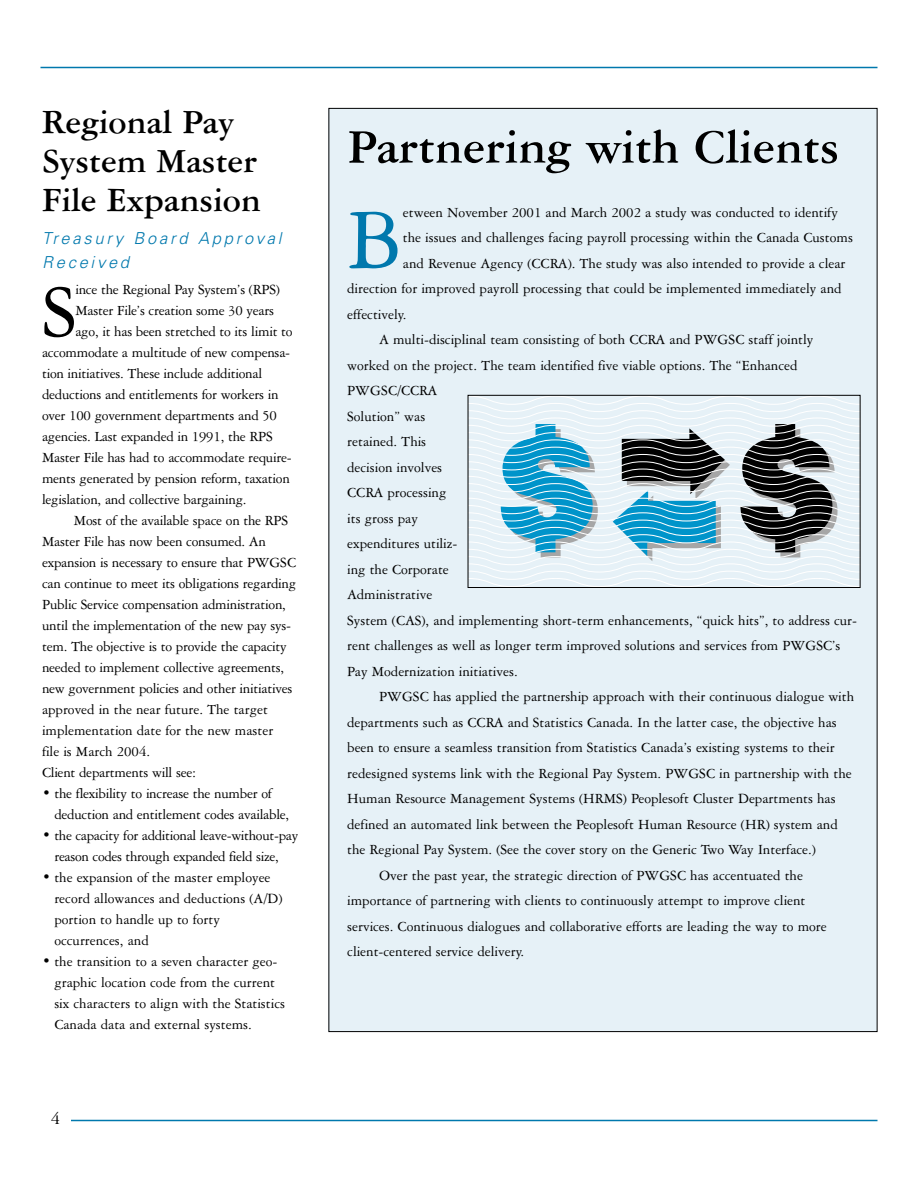
<style>
.page{position:relative;width:918px;height:1188px;background:#fff}
.page>*{position:absolute;margin:0;border:0;box-sizing:border-box;transform-origin:0 0}
.t1{font:91.8px "American Garamond BT";color:#0078ad}
.t2{font:78.3px "American Garamond BT";color:#000}
.t3{font:700 51px "American Garamond BT";color:#000}
.t4{font:700 36px/39px "American Garamond BT";color:#000}
.t5{font:18px "American Garamond BT";color:#000}
.t6{font:italic 300 16.5px/24px "Univers";letter-spacing:.165em;color:#0078ad}
.t7{font:15px/21px "American Garamond BT";color:#000}
.t8{font:15px/21px "American Garamond BT";letter-spacing:-.02em;color:#000;text-align:center}
</style>
<div class="page">
<hr style="left:40px;top:67px;width:838px;height:1px;background:#0078ad">
<hr style="left:40px;top:1120px;width:838px;height:1px;background:#0078ad">
<div style="left:40px;top:1105px;width:31px;height:31px;background:#fff"></div>
<div style="left:329px;top:108px;width:548px;height:924px;background:#e6f1f7"></div>
<svg style="left:470px;top:397px;width:389px;height:189px"></svg>
<div style="left:468px;top:395px;width:393px;height:193px;border:1px solid #000"></div>
<h3 class="t4" style="left:42px;top:106px;width:220px">Regional Pay<br>System Master<br>File Expansion</h3>
<p class="t6" style="left:42px;top:228px;width:241px">Treasury Board Approval<br>Received</p>
<h2 class="t2" style="left:42px;top:284px;width:36px">S</h2>
<p class="t7" style="left:75px;top:280px;width:206px">ince the Regional Pay System’s (RPS)</p>
<p class="t7" style="left:75px;top:301px;width:200px">Master File’s creation some 30 years</p>
<p class="t7" style="left:75px;top:322px;width:219px">ago, it has been stretched to its limit to</p>
<p class="t7" style="left:42px;top:343px;width:250px">accommodate a multitude of new compensa-</p>
<p class="t7" style="left:42px;top:364px;width:222px">tion initiatives. These include additional</p>
<p class="t7" style="left:42px;top:385px;width:238px">deductions and entitlements for workers in</p>
<p class="t7" style="left:42px;top:406px;width:237px">over 100 government departments and 50</p>
<p class="t7" style="left:42px;top:427px;width:232px">agencies. Last expanded in 1991, the RPS</p>
<p class="t7" style="left:42px;top:448px;width:251px">Master File has had to accommodate require-</p>
<p class="t7" style="left:42px;top:469px;width:249px">ments generated by pension reform, taxation</p>
<p class="t7" style="left:42px;top:490px;width:206px">legislation, and collective bargaining.</p>
<p class="t7" style="left:74px;top:511px;width:216px">Most of the available space on the RPS</p>
<p class="t7" style="left:42px;top:532px;width:225px">Master File has now been consumed. An</p>
<p class="t7" style="left:42px;top:553px;width:256px">expansion is necessary to ensure that PWGSC</p>
<p class="t7" style="left:42px;top:574px;width:256px">can continue to meet its obligations regarding</p>
<p class="t7" style="left:42px;top:595px;width:246px">Public Service compensation administration,</p>
<p class="t7" style="left:42px;top:616px;width:251px">until the implementation of the new pay sys-</p>
<p class="t7" style="left:42px;top:637px;width:246px">tem. The objective is to provide the capacity</p>
<p class="t7" style="left:42px;top:658px;width:244px">needed to implement collective agreements,</p>
<p class="t7" style="left:42px;top:679px;width:252px">new government policies and other initiatives</p>
<p class="t7" style="left:42px;top:700px;width:227px">approved in the near future. The target</p>
<p class="t7" style="left:42px;top:721px;width:233px">implementation date for the new master</p>
<p class="t7" style="left:42px;top:742px;width:110px">file is March 2004.</p>
<p class="t7" style="left:42px;top:763px;width:156px">Client departments will see:</p>
<p class="t7" style="left:54px;top:784px;width:236px;text-indent:-12px">• the flexibility to increase the number of deduction and entitlement codes available,</p>
<p class="t8" style="left:42px;top:826px;width:258px">• the capacity for additional leave-without-pay reason codes through expanded field size,</p>
<p class="t7" style="left:54px;top:868px;width:230px;text-indent:-12px">• the expansion of the master employee record allowances and deductions (A/D) portion to handle up to forty occurrences, and</p>
<p class="t7" style="left:54px;top:952px;width:232px;text-indent:-12px">• the transition to a seven character geo&shy;graphic location code from the current six characters to align with the Statistics Canada data and external systems.</p>
<p class="t5" style="left:51px;top:1112px;width:10px">4</p>
<h3 class="t3" style="left:347px;top:129px;width:494px">Partnering with Clients</h3>
<h1 class="t1" style="left:347px;top:208px;width:57px">B</h1>
<p class="t7" style="left:403px;top:203px;width:437px">etween November 2001 and March 2002 a study was conducted to identify</p>
<p class="t7" style="left:403px;top:229px;width:452px">the issues and challenges facing payroll processing within the Canada Customs</p>
<p class="t7" style="left:403px;top:254px;width:444px">and Revenue Agency (CCRA). The study was also intended to provide a clear</p>
<p class="t7" style="left:347px;top:280px;width:496px">direction for improved payroll processing that could be implemented immediately and</p>
<p class="t7" style="left:347px;top:305px;width:61px">effectively.</p>
<p class="t7" style="left:379px;top:331px;width:436px">A multi-disciplinal team consisting of both CCRA and PWGSC staff jointly</p>
<p class="t7" style="left:347px;top:356px;width:452px">worked on the project. The team identified five viable options. The “Enhanced</p>
<p class="t7" style="left:347px;top:382px;width:92px">PWGSC/CCRA</p>
<p class="t7" style="left:347px;top:407px;width:80px">Solution” was</p>
<p class="t7" style="left:347px;top:433px;width:80px">retained. This</p>
<p class="t7" style="left:347px;top:458px;width:96px">decision involves</p>
<p class="t7" style="left:347px;top:484px;width:101px">CCRA processing</p>
<p class="t7" style="left:347px;top:509px;width:72px">its gross pay</p>
<p class="t7" style="left:347px;top:535px;width:112px">expenditures utiliz-</p>
<p class="t7" style="left:347px;top:560px;width:103px">ing the Corporate</p>
<p class="t7" style="left:347px;top:586px;width:87px">Administrative</p>
<p class="t7" style="left:347px;top:611px;width:511px">System (CAS), and implementing short-term enhancements, “quick hits”, to address cur-</p>
<p class="t7" style="left:347px;top:637px;width:495px">rent challenges as well as longer term improved solutions and services from PWGSC’s</p>
<p class="t7" style="left:347px;top:662px;width:172px">Pay Modernization initiatives.</p>
<p class="t7" style="left:379px;top:688px;width:477px">PWGSC has applied the partnership approach with their continuous dialogue with</p>
<p class="t7" style="left:347px;top:713px;width:491px">departments such as CCRA and Statistics Canada. In the latter case, the objective has</p>
<p class="t7" style="left:347px;top:739px;width:489px">been to ensure a seamless transition from Statistics Canada’s existing systems to their</p>
<p class="t7" style="left:347px;top:764px;width:506px">redesigned systems link with the Regional Pay System. PWGSC in partnership with the</p>
<p class="t7" style="left:347px;top:790px;width:490px">Human Resource Management Systems (HRMS) Peoplesoft Cluster Departments has</p>
<p class="t7" style="left:347px;top:815px;width:492px">defined an automated link between the Peoplesoft Human Resource (HR) system and</p>
<p class="t7" style="left:347px;top:841px;width:470px">the Regional Pay System. (See the cover story on the Generic Two Way Interface.)</p>
<p class="t7" style="left:379px;top:866px;width:425px">Over the past year, the strategic direction of PWGSC has accentuated the</p>
<p class="t7" style="left:347px;top:892px;width:460px">importance of partnering with clients to continuously attempt to improve client</p>
<p class="t7" style="left:347px;top:917px;width:481px">services. Continuous dialogues and collaborative efforts are leading the way to more</p>
<p class="t7" style="left:347px;top:943px;width:179px">client-centered service delivery.</p>
</div>
